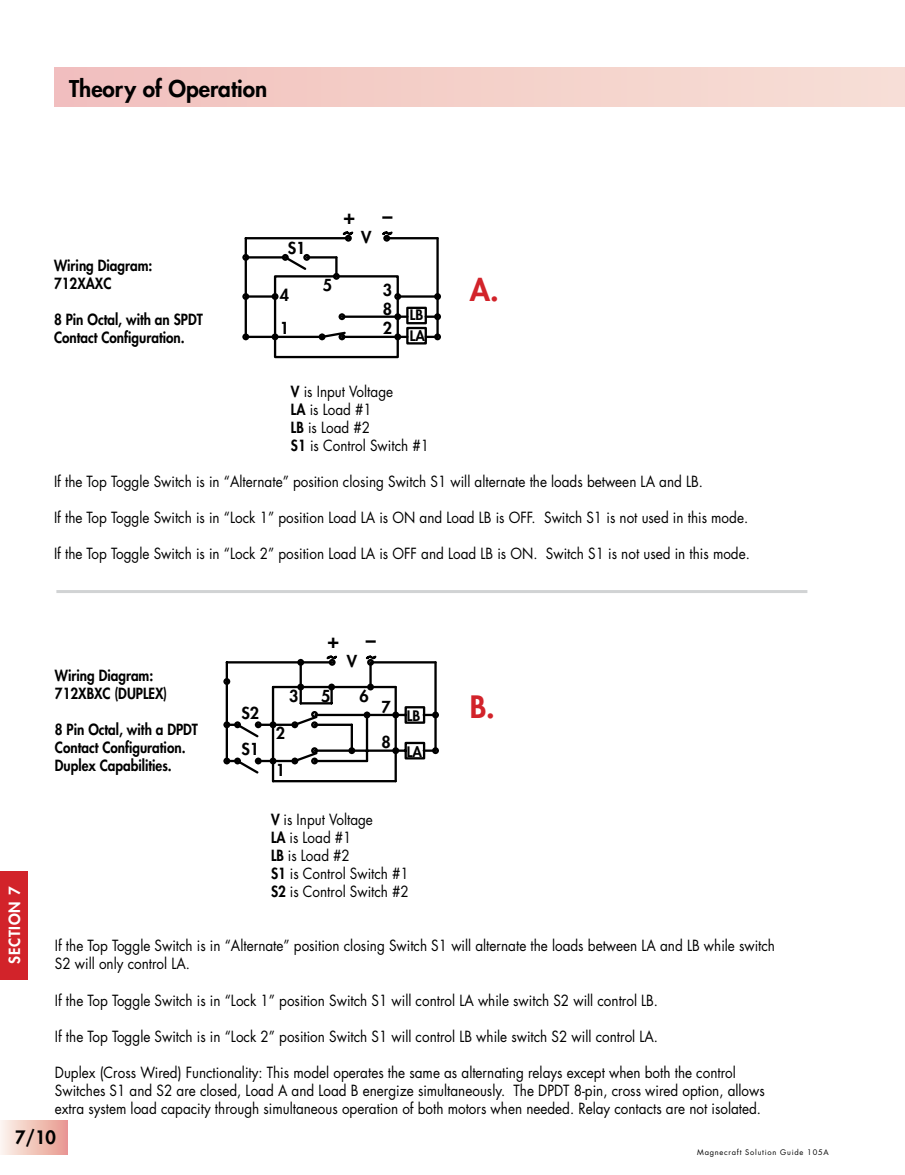
<style>
.page{position:relative;width:905px;height:1175px;background:#fff}
.page>*{position:absolute;margin:0;border:0;box-sizing:border-box;transform-origin:0 0}
.t1{font:800 30px "Futura Std";color:#d2232a}
.t2{font:800 22.5px "Futura Std";color:#000}
.t3{font:800 20.1px "Futura Std";color:#000}
.t4{font:800 18px "Futura Std";color:#000}
.t5{font:800 16.2px "Futura Std";color:#000}
.t6{font:800 16.05px/19.5px "Futura Std";color:#000}
.t7{font:15px/18px "Futura Std";color:#000;scale:.9 1}
.t8{font:800 15px/18px "Futura Std";color:#000;scale:.9 1}
.t9{font:800 15px "Futura Std";letter-spacing:.05em;color:#fff}
.t10{font:800 14.1px "Futura Std";color:#000}
.t11{font:7.5px "Futura Std";letter-spacing:.1em;color:#000}
.s1{font-weight:800}
</style>
<div class="page">
<div style="left:54px;top:68px;width:850px;height:39px;background:linear-gradient(to right,#f1c0bd,#f7dfd6)"></div>
<div style="left:0;top:871px;width:27px;height:108px;background:#d2232a"></div>
<div style="left:0;top:1120px;width:68px;height:34px;background:linear-gradient(to right,#fbf5ec,#e8998f)"></div>
<hr style="left:904px;top:68px;width:1px;height:39px;background:#f7ded7">
<hr style="left:273px;top:780px;width:122px;height:2px;background:#000">
<hr style="left:272px;top:687px;width:2px;height:94px;background:#000">
<hr style="left:394px;top:687px;width:3px;height:94px;background:#000">
<svg style="left:223px;top:655px;width:216px;height:120px"></svg>
<div style="left:297px;top:683px;width:7px;height:7px;border:5px solid #000;border-radius:50%"></div>
<div style="left:297px;top:659px;width:7px;height:7px;border:5px solid #000;border-radius:50%"></div>
<hr style="left:299px;top:662px;width:3px;height:25px;background:#000">
<hr style="left:369px;top:662px;width:3px;height:25px;background:#000">
<div style="left:328px;top:683px;width:7px;height:7px;border:5px solid #000;border-radius:50%"></div>
<div style="left:329px;top:659px;width:6px;height:7px;border:5px solid #000;border-radius:50%"></div>
<div style="left:242px;top:333px;width:7px;height:7px;border:5px solid #000;border-radius:50%"></div>
<div style="left:242px;top:293px;width:7px;height:7px;border:5px solid #000;border-radius:50%"></div>
<div style="left:242px;top:254px;width:7px;height:7px;border:5px solid #000;border-radius:50%"></div>
<svg style="left:243px;top:231px;width:198px;height:128px"></svg>
<div style="left:383px;top:235px;width:7px;height:7px;border:5px solid #000;border-radius:50%"></div>
<hr style="left:56px;top:590px;width:751px;height:3px;background:#d1d3d4">
<h2 class="t2" style="left:69px;top:74px;width:200px">Theory of Operation</h2>
<p class="t8" style="left:54px;top:257px;width:111px">Wiring Diagram:<br>712XAXC</p>
<p class="t8" style="left:54px;top:311px;width:167px">8 Pin Octal, with an SPDT<br>Contact Configuration.</p>
<p class="t6" style="left:288px;top:238px;width:19px">S1</p>
<p class="t6" style="left:280px;top:286px;width:11px">4</p>
<p class="t6" style="left:280px;top:318px;width:11px">1</p>
<h3 class="t3" style="left:343px;top:204px;width:13px">+</h3>
<h3 class="t3" style="left:382px;top:204px;width:12px">–</h3>
<p class="t6" style="left:361px;top:227px;width:12px">V</p>
<p class="t6" style="left:323px;top:275px;width:11px">5</p>
<p class="t6" style="left:383px;top:280px;width:11px">3</p>
<p class="t6" style="left:383px;top:299px;width:11px">8<br>2</p>
<p class="t10" style="left:409px;top:306px;width:15px">LB</p>
<p class="t10" style="left:409px;top:326px;width:17px">LA</p>
<h1 class="t1" style="left:469px;top:270px;width:30px">A.</h1>
<p class="t5" style="left:269px;top:377px;width:149px">1) 8 PIN OCTAL SPDT</p>
<p class="t7" style="left:291px;top:383px;width:155px"><span class="s1">V</span> is Input Voltage<br><span class="s1">LA</span> is Load #1<br><span class="s1">LB</span> is Load #2<br><span class="s1">S1</span> is Control Switch #1</p>
<p class="t7" style="left:54px;top:473px;width:722px">If the Top Toggle Switch is in “Alternate” position closing Switch S1 will alternate the loads between LA and LB.</p>
<p class="t7" style="left:54px;top:509px;width:772px">If the Top Toggle Switch is in “Lock 1” position Load LA is ON and Load LB is OFF. Switch S1 is not used in this mode.</p>
<p class="t7" style="left:54px;top:545px;width:774px">If the Top Toggle Switch is in “Lock 2” position Load LA is OFF and Load LB is ON. Switch S1 is not used in this mode.</p>
<h3 class="t3" style="left:327px;top:628px;width:13px">+</h3>
<h3 class="t3" style="left:366px;top:628px;width:12px">–</h3>
<p class="t9" style="left:5px;top:963px;width:78px;rotate:-90deg">SECTION 7</p>
<p class="t8" style="left:55px;top:667px;width:126px">Wiring Diagram:<br>712XBXC (DUPLEX)</p>
<p class="t8" style="left:55px;top:721px;width:160px">8 Pin Octal, with a DPDT<br>Contact Configuration.<br>Duplex Capabilities.</p>
<p class="t6" style="left:102px;top:723px;width:11px">8<br>2</p>
<p class="t10" style="left:129px;top:730px;width:15px">LB</p>
<p class="t10" style="left:129px;top:750px;width:17px">LA</p>
<p class="t6" style="left:241px;top:703px;width:19px">S2</p>
<p class="t6" style="left:241px;top:739px;width:19px">S1</p>
<p class="t6" style="left:347px;top:651px;width:12px">V</p>
<p class="t6" style="left:289px;top:686px;width:11px">3</p>
<p class="t6" style="left:321px;top:686px;width:11px">5</p>
<p class="t6" style="left:359px;top:686px;width:11px">6</p>
<p class="t6" style="left:276px;top:723px;width:11px">2</p>
<p class="t6" style="left:276px;top:760px;width:11px">1</p>
<p class="t6" style="left:381px;top:697px;width:11px">7</p>
<p class="t6" style="left:381px;top:732px;width:11px">8</p>
<p class="t10" style="left:407px;top:707px;width:15px">LB</p>
<p class="t10" style="left:407px;top:743px;width:17px">LA</p>
<p class="t7" style="left:271px;top:811px;width:155px"><span class="s1">V</span> is Input Voltage<br><span class="s1">LA</span> is Load #1<br><span class="s1">LB</span> is Load #2<br><span class="s1">S1</span> is Control Switch #1<br><span class="s1">S2</span> is Control Switch #2</p>
<h1 class="t1" style="left:469px;top:688px;width:27px">B.</h1>
<p class="t7" style="left:55px;top:937px;width:801px">If the Top Toggle Switch is in “Alternate” position closing Switch S1 will alternate the loads between LA and LB while switch<br>S2 will only control LA.</p>
<p class="t7" style="left:55px;top:991px;width:671px">If the Top Toggle Switch is in “Lock 1” position Switch S1 will control LA while switch S2 will control LB.</p>
<p class="t7" style="left:55px;top:1027px;width:671px">If the Top Toggle Switch is in “Lock 2” position Switch S1 will control LB while switch S2 will control LA.</p>
<p class="t7" style="left:55px;top:1063px;width:790px">Duplex (Cross Wired) Functionality: This model operates the same as alternating relays except when both the control<br>Switches S1 and S2 are closed, Load A and Load B energize simultaneously. The DPDT 8-pin, cross wired option, allows extra system load capacity through simultaneous operation of both motors when needed. Relay contacts are not isolated.</p>
<p class="t4" style="left:15px;top:1125px;width:42px">7/10</p>
<p class="t11" style="left:697px;top:1147px;width:133px">Magnecraft Solution Guide 105A</p>
</div>
